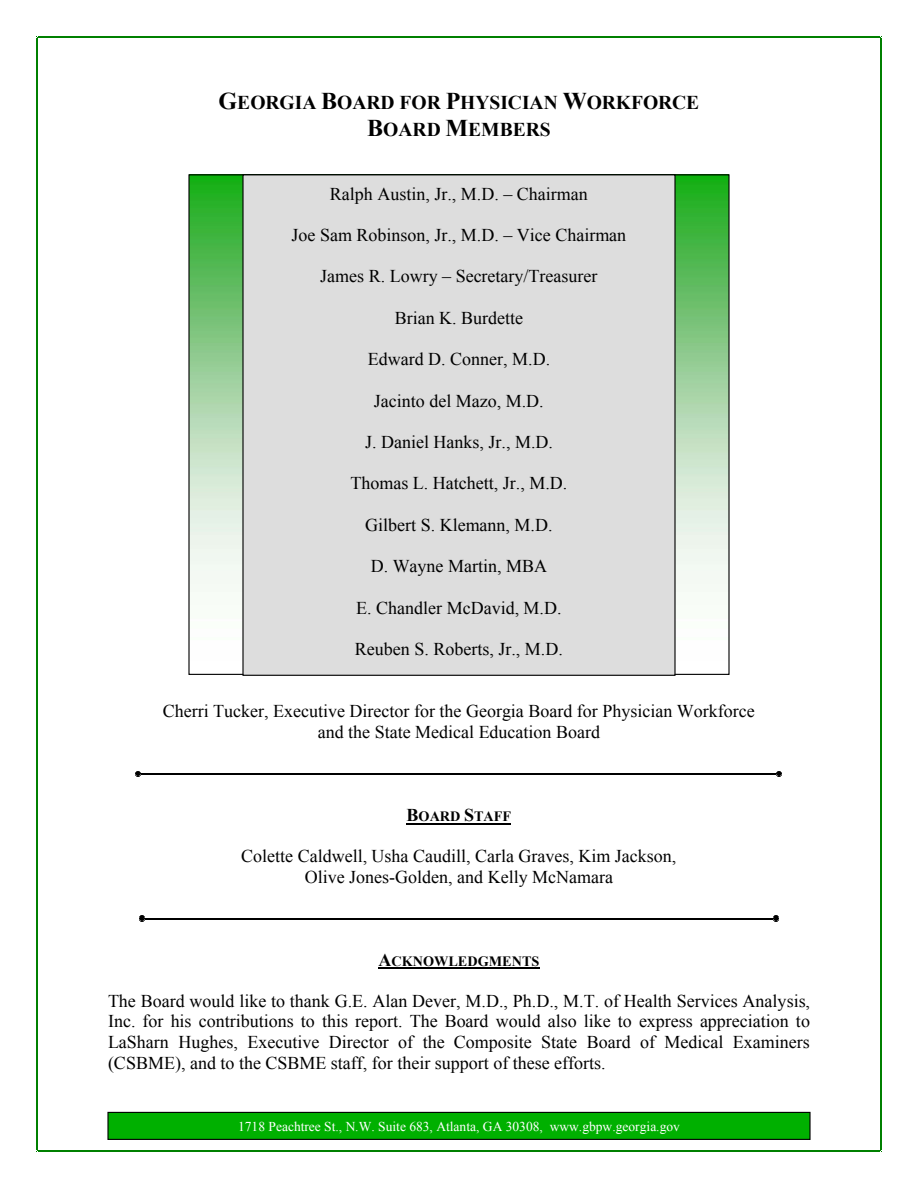
<style>
.page{position:relative;width:918px;height:1188px;background:#fff}
.page>*{position:absolute;margin:0;border:0;box-sizing:border-box;transform-origin:0 0}
.t1{font:700 19.5px/27.6px "Times New Roman";color:#000;text-align:center}
.t2{font:18px/20.7px "Times New Roman";color:#000;text-align:center}
.t3{font:700 14.25px "Times New Roman";color:#000}
.t4{font:13.5px "Times New Roman";color:#fff}
.s1{font-size:24px}
.s2{font-size:18px}
</style>
<div class="page">
<img style="left:190px;top:176px;width:538px;height:416px">
<div style="left:243px;top:175px;width:432px;height:500px;background:#ddd"></div>
<img style="left:140px;top:773px;width:637px;height:1px">
<svg style="left:135px;top:771px;width:5px;height:6px"></svg>
<svg style="left:777px;top:771px;width:5px;height:6px"></svg>
<hr style="left:407px;top:823px;width:104px;height:1px;background:#000">
<img style="left:145px;top:918px;width:628px;height:1px">
<svg style="left:139px;top:916px;width:6px;height:5px"></svg>
<svg style="left:773px;top:916px;width:6px;height:5px"></svg>
<hr style="left:378px;top:968px;width:161px;height:1px;background:#000">
<div style="left:108px;top:1112px;width:702px;height:27px;background:#00b000"></div>
<div style="left:107px;top:1112px;width:704px;height:28px;border:1px solid #000"></div>
<hr style="left:38px;top:36px;width:842px;height:1px;background:#008000">
<hr style="left:38px;top:37px;width:842px;height:1px;background:#008000">
<hr style="left:36px;top:38px;width:1px;height:1112px;background:#008000">
<hr style="left:37px;top:38px;width:1px;height:1112px;background:#008000">
<hr style="left:880px;top:38px;width:1px;height:1112px;background:#008000">
<hr style="left:38px;top:1150px;width:842px;height:1px;background:#008000">
<p class="t1" style="left:219px;top:88px;width:482px"><span class="s1">G</span>EORGIA <span class="s1">B</span>OARD FOR <span class="s1">P</span>HYSICIAN <span class="s1">W</span>ORKFORCE<br><span class="s1">B</span>OARD <span class="s1">M</span>EMBERS</p>
<p class="t2" style="left:330px;top:183px;width:259px">Ralph Austin, Jr., M.D. – Chairman</p>
<p class="t2" style="left:292px;top:224px;width:336px">Joe Sam Robinson, Jr., M.D. – Vice Chairman</p>
<p class="t2" style="left:320px;top:266px;width:279px">James R. Lowry – Secretary/Treasurer</p>
<p class="t2" style="left:395px;top:307px;width:130px">Brian K. Burdette</p>
<p class="t2" style="left:368px;top:348px;width:184px">Edward D. Conner, M.D.</p>
<p class="t2" style="left:374px;top:390px;width:171px">Jacinto del Mazo, M.D.</p>
<p class="t2" style="left:365px;top:431px;width:189px">J. Daniel Hanks, Jr., M.D.</p>
<p class="t2" style="left:351px;top:473px;width:218px">Thomas L. Hatchett, Jr., M.D.</p>
<p class="t2" style="left:365px;top:514px;width:189px">Gilbert S. Klemann, M.D.</p>
<p class="t2" style="left:371px;top:555px;width:178px">D. Wayne Martin, MBA</p>
<p class="t2" style="left:356px;top:597px;width:207px">E. Chandler McDavid, M.D.</p>
<p class="t2" style="left:355px;top:638px;width:209px">Reuben S. Roberts, Jr., M.D.</p>
<p class="t2" style="left:163px;top:700px;width:593px">Cherri Tucker, Executive Director for the Georgia Board for Physician Workforce and the State Medical Education Board</p>
<p class="t3" style="left:407px;top:806px;width:106px"><span class="s2">B</span>OARD <span class="s2">S</span>TAFF</p>
<p class="t2" style="left:241px;top:845px;width:437px">Colette Caldwell, Usha Caudill, Carla Graves, Kim Jackson,<br>Olive Jones-Golden, and Kelly McNamara</p>
<p class="t3" style="left:378px;top:951px;width:162px"><span class="s2">A</span>CKNOWLEDGMENTS</p>
<p class="t2" style="left:108px;top:990px;width:704px;text-align:justify">The Board would like to thank G.E. Alan Dever, M.D., Ph.D., M.T. of Health Services Analysis, Inc. for his contributions to this report. The Board would also like to express appreciation to LaSharn Hughes, Executive Director of the Composite State Board of Medical Examiners (CSBME), and to the CSBME staff, for their support of these efforts.</p>
<p class="t4" style="left:238px;top:1117px;width:443px">1718 Peachtree St., N.W. Suite 683, Atlanta, GA 30308, www.gbpw.georgia.gov</p>
</div>
